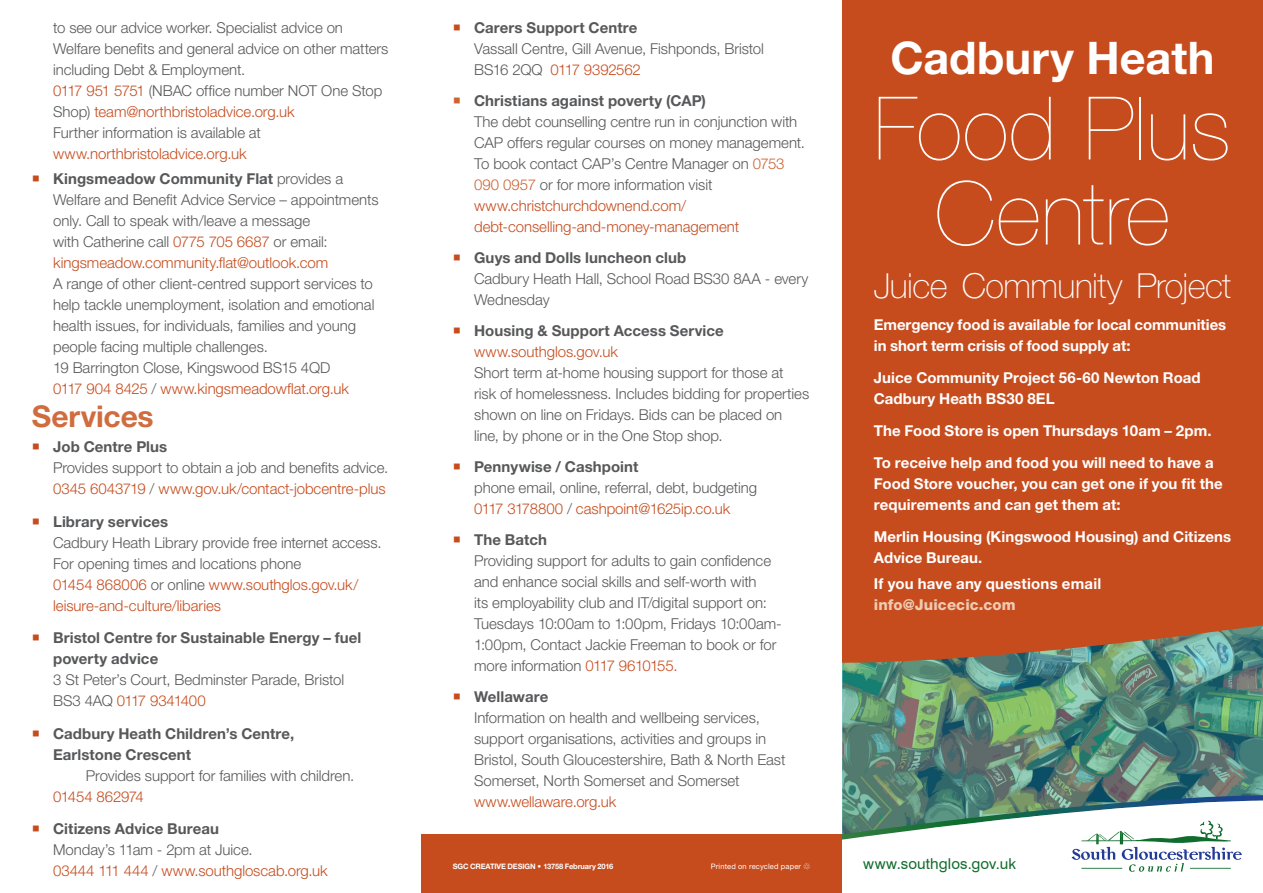
<style>
.page{position:relative;width:1263px;height:893px;background:#fff}
.page>*{position:absolute;margin:0;border:0;box-sizing:border-box;transform-origin:0 0}
.t1{font:200 87.75px/85.1px "Helvetica Neue";letter-spacing:.005em;color:#fff;text-align:center}
.t2{font:700 45px "Helvetica Neue";color:#fff}
.Intro{font:100 34.5px "Helvetica Neue";letter-spacing:-.015em;color:#fff}
.New_Header{font:700 30px "Helvetica Neue";letter-spacing:-.005em;color:#d06c3d}
.New_Body{font:300 15px/21px "Helvetica Neue";letter-spacing:-.005em;color:#57585a}
.Intro-2{font:700 15px/21.3px "Helvetica Neue";letter-spacing:.005em;color:#fff}
.New_Body-2{font:700 15px/21px "Helvetica Neue";letter-spacing:.005em;color:#57585a}
.New_Body-3{font:300 15px/21px "Helvetica Neue";letter-spacing:-.005em;color:#c64c1e}
.New_Body-4{font:700 15px/21px "Helvetica Neue";letter-spacing:.015em;color:#fff}
.t3{font:15px "Swiss 721 BT";letter-spacing:.005em;color:#0f6c2c}
.t4{font:700 7.5px "Helvetica Neue";letter-spacing:-.02em;color:#fff}
.t5{font:7.5px "Helvetica Neue";letter-spacing:.02em;color:#fff}
.s1{color:#c64c1e}
.s2{font-weight:700}
.s3{font-weight:300}
.s4{font-weight:300;color:#c64c1e}
.s5{font-weight:700;color:#57585a}
.s6{color:#57585a}
.s7{color:#cd6434}
.s8{font-family:"Eclectic Medley STF"}
.s9{font-weight:800;color:#efcab2}
</style>
<div class="page">
<img style="left:842px;top:663px;width:421px;height:132px">
<div style="left:842px;top:0;width:421px;height:663px;background:#c64c1e"></div>
<svg style="left:842px;top:795px;width:421px;height:77px"></svg>
<div style="left:421px;top:834px;width:421px;height:59px;background:#c64c1e"></div>
<p class="New_Body" style="left:53px;top:17px;width:337px">to see our advice worker. Specialist advice on Welfare benefits and general advice on other matters including Debt &amp; Employment.<br><span class="s1">0117 951 5751</span> (NBAC office number NOT One Stop Shop) <span class="s1">team@northbristoladvice.org.uk<br></span>Further information is available at <span class="s1">www.northbristoladvice.org.uk</span></p>
<p class="New_Body" style="left:53px;top:168px;width:327px;text-indent:-21px"><span class="s1">○</span> <span class="s2">Kingsmeadow Community Flat</span> provides a Welfare and Benefit Advice Service – appointments only. Call to speak with/leave a message<br>with Catherine call <span class="s1">0775 705 6687</span> or email: <span class="s1">kingsmeadow.community.flat@outlook.com<br></span>A range of other client-centred support services to help tackle unemployment, isolation and emotional health issues, for individuals, families and young people facing multiple challenges.<br>19 Barrington Close, Kingswood BS15 4QD<br><span class="s1">0117 904 8425</span> / <span class="s1">www.kingsmeadowflat.org.uk</span></p>
<p class="New_Header" style="left:32px;top:398px;width:123px">Services</p>
<p class="New_Body" style="left:53px;top:436px;width:337px;text-indent:-21px"><span class="s1">○</span> <span class="s2">Job Centre Plus<br></span>Provides support to obtain a job and benefits advice.<br><span class="s1">0345 6043719</span> / <span class="s1">www.gov.uk/contact-jobcentre-plus</span></p>
<p class="New_Body" style="left:53px;top:510px;width:330px;text-indent:-21px"><span class="s1">○</span> <span class="s2">Library services<br></span>Cadbury Heath Library provide free internet access.<br>For opening times and locations phone<br><span class="s1">01454 868006</span> or online <span class="s1">www.southglos.gov.uk/ leisure-and-culture/libaries</span></p>
<p class="New_Body-2" style="left:53px;top:627px;width:310px;text-indent:-21px"><span class="s1">○</span> Bristol Centre for Sustainable Energy – fuel poverty advice<br><span class="s3">3 St Peter’s Court, Bedminster Parade, Bristol<br>BS3 4AQ</span> <span class="s4">0117 9341400</span></p>
<p class="New_Body-2" style="left:32px;top:722px;width:264px"><span class="s1">○</span> Cadbury Heath Children’s Centre,</p>
<p class="New_Body-2" style="left:53px;top:743px;width:139px">Earlstone Crescent</p>
<p class="New_Body" style="left:86px;top:764px;width:270px">Provides support for families with children.</p>
<p class="New_Body-3" style="left:53px;top:785px;width:92px">01454 862974</p>
<p class="New_Body-3" style="left:53px;top:818px;width:276px;text-indent:-21px">○ <span class="s5">Citizens Advice Bureau<br></span><span class="s6">Monday’s 11am - 2pm at Juice.<br></span>03444 111 444 <span class="s6">/</span> www.southgloscab.org.uk</p>
<p class="New_Body" style="left:474px;top:17px;width:291px;text-indent:-21px"><span class="s1">○</span> <span class="s2">Carers Support Centre<br></span>Vassall Centre, Gill Avenue, Fishponds, Bristol<br>BS16 2QQ <span class="s1">0117 9392562</span></p>
<p class="New_Body" style="left:474px;top:90px;width:332px;text-indent:-21px"><span class="s7">○</span> <span class="s2">Christians against poverty (CAP)<br></span>The debt counselling centre run in conjunction with CAP offers regular courses on money management.<br>To book contact CAP’s Centre Manager on <span class="s7">0753<br>090 0957</span> or for more information visit <span class="s1">www.christchurchdownend.com/ debt-conselling-and-money-management</span></p>
<p class="New_Body" style="left:474px;top:247px;width:336px;text-indent:-21px"><span class="s1">○</span> <span class="s2">Guys and Dolls luncheon club<br></span>Cadbury Heath Hall, School Road BS30 8AA - every<br>Wednesday</p>
<p class="New_Body" style="left:474px;top:320px;width:337px;text-indent:-21px"><span class="s1">○</span> <span class="s2">Housing &amp; Support Access Service </span><span class="s1">www.southglos.gov.uk<br></span>Short term at-home housing support for those at risk of homelessness. Includes bidding for properties shown on line on Fridays. Bids can be placed on line, by phone or in the One Stop shop.</p>
<p class="New_Body" style="left:474px;top:456px;width:284px;text-indent:-21px"><span class="s1">○</span> <span class="s2">Pennywise / Cashpoint<br></span>phone email, online, referral, debt, budgeting<br><span class="s1">0117 3178800</span> / <span class="s1">cashpoint@1625ip.co.uk</span></p>
<p class="New_Body" style="left:474px;top:529px;width:309px;text-indent:-21px"><span class="s1">○</span> <span class="s2">The Batch<br></span>Providing support for adults to gain confidence and enhance social skills and self-worth with<br>its employability club and IT/digital support on:<br>Tuesdays 10:00am to 1:00pm, Fridays 10:00am-1:00pm, Contact Jackie Freeman to book or for more information <span class="s1">0117 9610155.</span></p>
<p class="New_Body" style="left:474px;top:686px;width:313px;text-indent:-21px"><span class="s1">○</span> <span class="s2">Wellaware<br></span>Information on health and wellbeing services, support organisations, activities and groups in Bristol, South Gloucestershire, Bath &amp; North East Somerset, North Somerset and Somerset <span class="s1">www.wellaware.org.uk</span></p>
<p class="t4" style="left:453px;top:861px;width:162px">SGC CREATIVE DESIGN • 13758 February 2016</p>
<p class="t5" style="left:711px;top:861px;width:101px">Printed on recycled paper <span class="s8">S</span></p>
<p class="t2" style="left:890px;top:31px;width:325px">Cadbury Heath</p>
<p class="t1" style="left:874px;top:84px;width:358px">Food Plus<br>Centre</p>
<p class="Intro" style="left:874px;top:266px;width:359px">Juice Community Project</p>
<p class="Intro-2" style="left:874px;top:313px;width:354px">Emergency food is available for local communities in short term crisis of food supply at:</p>
<p class="Intro-2" style="left:874px;top:366px;width:328px">Juice Community Project 56-60 Newton Road<br>Cadbury Heath BS30 8EL</p>
<p class="Intro-2" style="left:874px;top:419px;width:339px">The Food Store is open Thursdays 10am – 2pm.</p>
<p class="Intro-2" style="left:874px;top:451px;width:350px">To receive help and food you will need to have a<br>Food Store voucher, you can get one if you fit the requirements and can get them at:</p>
<p class="Intro-2" style="left:874px;top:526px;width:359px">Merlin Housing (Kingswood Housing) and Citizens<br>Advice Bureau.</p>
<p class="New_Body-4" style="left:874px;top:572px;width:229px">If you have any questions email <span class="s9">info@Juicecic.com</span></p>
<p class="t3" style="left:863px;top:854px;width:154px">www.southglos.gov.uk</p>
</div>
